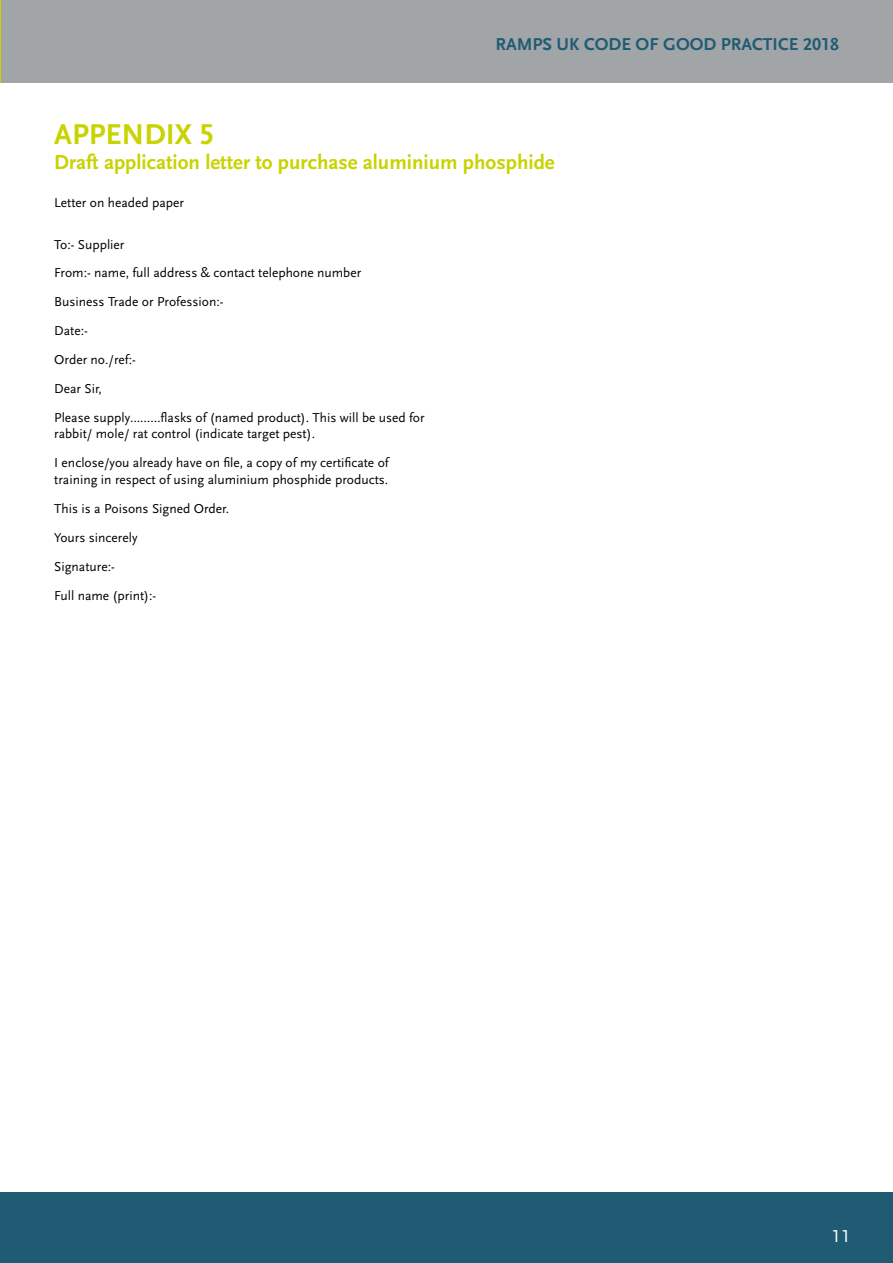
<style>
.page{position:relative;width:893px;height:1263px;background:#fff}
.page>*{position:absolute;margin:0;border:0;box-sizing:border-box;transform-origin:0 0}
.t1{font:700 30px "Scala Sans LF";color:#c8d300}
.t2{font:700 21px "Scala Sans LF";color:#c8d300}
.t3{font:700 18px "Scala Sans LF";color:#1f5c74}
.t4{font:18px "Scala Sans LF";color:#fff}
.t5{font:13.5px/29px "Scala Sans LF";color:#000}
</style>
<div class="page">
<div style="left:1px;top:0;width:892px;height:83px;background:#a2a5a7"></div>
<hr style="left:0;top:0;width:1px;height:83px;background:#c8d300">
<div style="left:0;top:1192px;width:893px;height:71px;background:#1f5c74"></div>
<h3 class="t3" style="left:495px;top:35px;width:345px">RAMPS UK CODE OF GOOD PRACTICE 2018</h3>
<h1 class="t1" style="left:54px;top:118px;width:162px">APPENDIX 5</h1>
<h2 class="t2" style="left:54px;top:151px;width:502px">Draft application letter to purchase aluminium phosphide</h2>
<p class="t5" style="left:54px;top:188px;width:131px">Letter on headed paper</p>
<p class="t5" style="left:54px;top:230px;width:372px">To:- Supplier<br>From:- name, full address &amp; contact telephone number<br>Business Trade or Profession:-<br>Date:-<br>Order no./ref:-<br>Dear Sir,<br>Please supply………flasks of (named product). This will be used for</p>
<p class="t5" style="left:54px;top:420px;width:336px">rabbit/ mole/ rat control (indicate target pest).<br>I enclose/you already have on file, a copy of my certificate of</p>
<p class="t5" style="left:54px;top:465px;width:334px">training in respect of using aluminium phosphide products.<br>This is a Poisons Signed Order.<br>Yours sincerely<br>Signature:-<br>Full name (print):-</p>
<h3 class="t4" style="left:832px;top:1226px;width:20px">11</h3>
</div>
